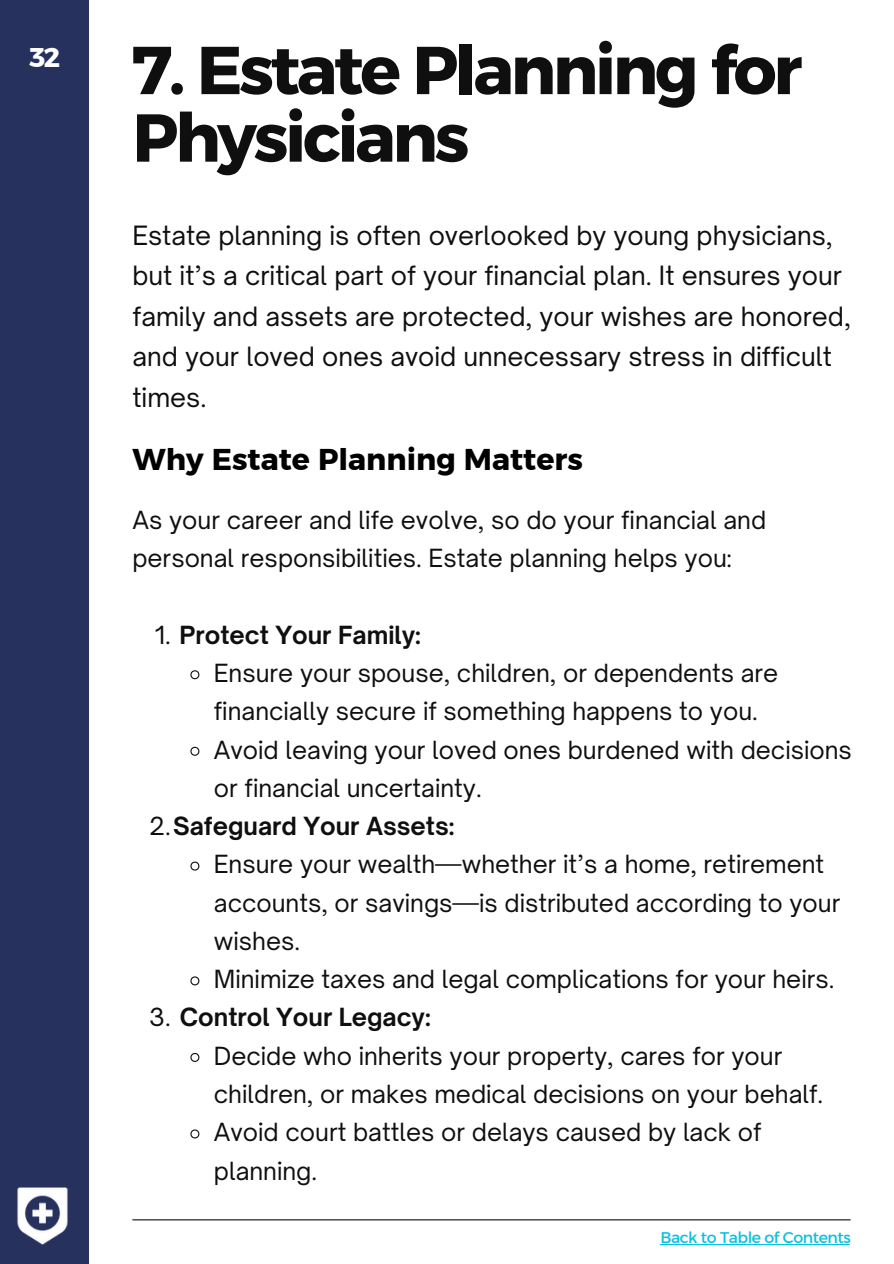
<style>
.page{position:relative;width:894px;height:1264px;background:#fff}
.page>*{position:absolute;margin:0;border:0;box-sizing:border-box;transform-origin:0 0}
.t1{font:67.5px/67.5px "Kief Montaser Bold";letter-spacing:-.05em;color:#0e0f0e}
.t2{font:30px "Kief Montaser Bold";color:#000}
.t3{font:27px "Kief Montaser Bold";color:#fff}
.t4{font:25.5px/40.5px "Open Sauce One";color:#0e0f0e}
.t5{font:24px/38.2px "Open Sauce One";color:#0e0f0e}
.t6{font:700 24px "Open Sauce One";color:#0e0f0e}
.t7{font:15.75px "Kief Montaser Regular";letter-spacing:-.03em;color:#0cc0df}
.s1{font-weight:400}
</style>
<div class="page">
<hr style="left:132px;top:1219px;width:718px;height:1px;background:#0e0f0e">
<div style="left:0;top:0;width:89px;height:1263px;background:#26315e"></div>
<img style="left:17px;top:1187px;width:51px;height:58px">
<svg style="left:190px;top:670px;width:10px;height:10px"></svg>
<svg style="left:190px;top:746px;width:10px;height:10px"></svg>
<svg style="left:190px;top:861px;width:10px;height:10px"></svg>
<svg style="left:190px;top:976px;width:10px;height:10px"></svg>
<svg style="left:190px;top:1053px;width:10px;height:9px"></svg>
<svg style="left:190px;top:1129px;width:10px;height:10px"></svg>
<hr style="left:660px;top:1244px;width:190px;height:1px;background:#0cc0df">
<h4 class="t3" style="left:29px;top:41px;width:33px">32</h4>
<h1 class="t1" style="left:132px;top:36px;width:671px">7. Estate Planning for<br>Physicians</h1>
<p class="t4" style="left:132px;top:215px;width:719px">Estate planning is often overlooked by young physicians, but it’s a critical part of your financial plan. It ensures your family and assets are protected, your wishes are honored, and your loved ones avoid unnecessary stress in difficult times.</p>
<h3 class="t2" style="left:132px;top:441px;width:452px">Why Estate Planning Matters</h3>
<h2 class="t5" style="left:132px;top:500px;width:635px">As your career and life evolve, so do your financial and personal responsibilities. Estate planning helps you:</h2>
<h3 class="t6" style="left:155px;top:619px;width:268px"><span class="s1">1.</span> Protect Your Family:</h3>
<p class="t5" style="left:214px;top:653px;width:566px">Ensure your spouse, children, or dependents are financially secure if something happens to you.</p>
<p class="t5" style="left:214px;top:730px;width:639px">Avoid leaving your loved ones burdened with decisions or financial uncertainty.</p>
<p class="t6" style="left:149px;top:811px;width:306px"><span class="s1">2.</span>Safeguard Your Assets:</p>
<p class="t5" style="left:214px;top:845px;width:628px">Ensure your wealth—whether it’s a home, retirement accounts, or savings—is distributed according to your wishes.</p>
<p class="t5" style="left:214px;top:959px;width:622px">Minimize taxes and legal complications for your heirs.</p>
<p class="t6" style="left:149px;top:1002px;width:283px"><span class="s1">3.</span> Control Your Legacy:</p>
<p class="t5" style="left:214px;top:1036px;width:610px">Decide who inherits your property, cares for your children, or makes medical decisions on your behalf.</p>
<p class="t5" style="left:214px;top:1112px;width:549px">Avoid court battles or delays caused by lack of planning.</p>
<p class="t7" style="left:660px;top:1228px;width:192px">Back to Table of Contents</p>
</div>
